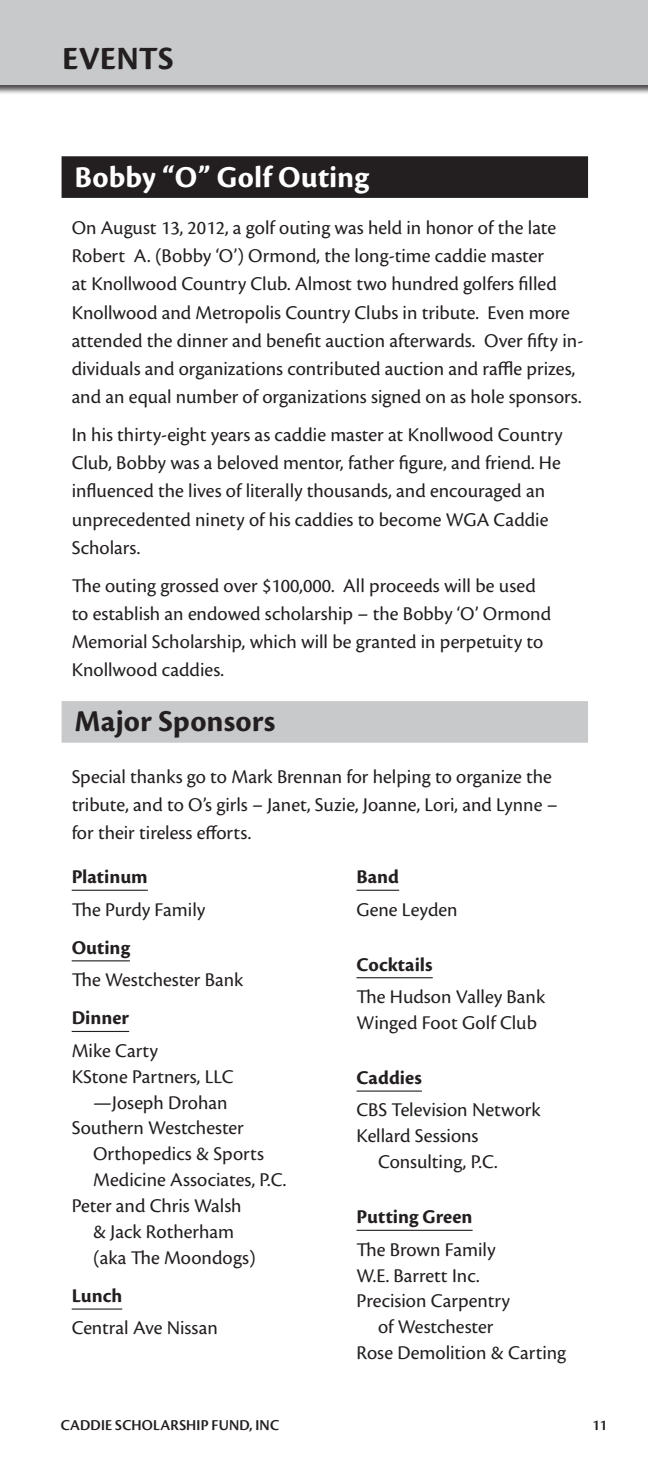
<style>
.page{position:relative;width:648px;height:1458px;background:#fff}
.page>*{position:absolute;margin:0;border:0;box-sizing:border-box;transform-origin:0 0}
.t1{font:700 33.75px "Cronos Pro";letter-spacing:.005em;color:#231f20}
.t2{font:700 31.5px "Cronos Pro";letter-spacing:.005em;color:#fff}
.t3{font:700 31.5px "Cronos Pro";letter-spacing:.005em;color:#231f20}
.t4{font:20.25px/28.1px "Cronos Pro";color:#231f20}
.t5{font:700 20.25px "Cronos Pro";color:#231f20}
.t6{font:15.75px "Cronos Pro Semibold Disp";letter-spacing:.015em;color:#231f20}
</style>
<div class="page">
<div style="left:0;top:0;width:648px;height:94px;background:#231f20;opacity:.8"></div>
<div style="left:0;top:0;width:648px;height:84px;background:#c7c9cb"></div>
<div style="left:62px;top:156px;width:526px;height:42px;background:#231f20"></div>
<div style="left:62px;top:701px;width:526px;height:42px;background:#c7c9cb"></div>
<hr style="left:72px;top:890px;width:76px;height:1px;background:#231f20">
<hr style="left:72px;top:960px;width:58px;height:1px;background:#231f20">
<hr style="left:72px;top:1031px;width:57px;height:1px;background:#231f20">
<hr style="left:72px;top:1309px;width:50px;height:1px;background:#231f20">
<hr style="left:357px;top:890px;width:42px;height:1px;background:#231f20">
<hr style="left:357px;top:977px;width:76px;height:1px;background:#231f20">
<hr style="left:357px;top:1091px;width:65px;height:1px;background:#231f20">
<hr style="left:357px;top:1230px;width:116px;height:1px;background:#231f20">
<h1 class="t1" style="left:62px;top:39px;width:113px">EVENTS</h1>
<h2 class="t2" style="left:75px;top:159px;width:296px">Bobby “O” Golf Outing</h2>
<p class="t4" style="left:72px;top:214px;width:513px">On August 13, 2012, a golf outing was held in honor of the late Robert A. (Bobby ‘O’) Ormond, the long-time caddie master<br>at Knollwood Country Club. Almost two hundred golfers filled Knollwood and Metropolis Country Clubs in tribute. Even more attended the dinner and benefit auction afterwards. Over fifty in&shy;dividuals and organizations contributed auction and raffle prizes, and an equal number of organizations signed on as hole sponsors.</p>
<p class="t4" style="left:72px;top:421px;width:492px">In his thirty-eight years as caddie master at Knollwood Country Club, Bobby was a beloved mentor, father figure, and friend. He influenced the lives of literally thousands, and encouraged an unprecedented ninety of his caddies to become WGA Caddie Scholars.</p>
<p class="t4" style="left:72px;top:572px;width:481px">The outing grossed over $100,000. All proceeds will be used to establish an endowed scholarship – the Bobby ‘O’ Ormond Memorial Scholarship, which will be granted in perpetuity to Knollwood caddies.</p>
<h2 class="t3" style="left:75px;top:704px;width:202px">Major Sponsors</h2>
<p class="t4" style="left:72px;top:762px;width:488px">Special thanks go to Mark Brennan for helping to organize the tribute, and to O’s girls – Janet, Suzie, Joanne, Lori, and Lynne – for their tireless efforts.</p>
<p class="t5" style="left:72px;top:865px;width:78px">Platinum</p>
<p class="t4" style="left:72px;top:895px;width:135px">The Purdy Family</p>
<p class="t5" style="left:72px;top:936px;width:60px">Outing</p>
<p class="t4" style="left:72px;top:966px;width:173px">The Westchester Bank</p>
<p class="t5" style="left:72px;top:1007px;width:59px">Dinner</p>
<p class="t4" style="left:72px;top:1036px;width:88px">Mike Carty</p>
<p class="t4" style="left:72px;top:1062px;width:163px">KStone Partners, LLC</p>
<p class="t4" style="left:93px;top:1088px;width:136px">—Joseph Drohan</p>
<p class="t4" style="left:72px;top:1114px;width:174px">Southern Westchester</p>
<p class="t4" style="left:93px;top:1140px;width:172px">Orthopedics &amp; Sports</p>
<p class="t4" style="left:93px;top:1166px;width:195px">Medicine Associates, P.C.</p>
<p class="t4" style="left:72px;top:1192px;width:171px">Peter and Chris Walsh</p>
<p class="t4" style="left:93px;top:1218px;width:142px">&amp; Jack Rotherham</p>
<p class="t4" style="left:93px;top:1244px;width:164px">(aka The Moondogs)</p>
<p class="t5" style="left:72px;top:1284px;width:52px">Lunch</p>
<p class="t4" style="left:72px;top:1314px;width:148px">Central Ave Nissan</p>
<p class="t5" style="left:357px;top:865px;width:44px">Band</p>
<p class="t4" style="left:357px;top:895px;width:103px">Gene Leyden</p>
<p class="t5" style="left:357px;top:953px;width:78px">Cocktails</p>
<p class="t4" style="left:357px;top:984px;width:190px;line-height:25.9px">The Hudson Valley Bank<br>Winged Foot Golf Club</p>
<p class="t5" style="left:357px;top:1066px;width:67px">Caddies</p>
<p class="t4" style="left:357px;top:1096px;width:186px">CBS Television Network</p>
<p class="t4" style="left:357px;top:1122px;width:124px">Kellard Sessions</p>
<p class="t4" style="left:378px;top:1148px;width:121px">Consulting, P.C.</p>
<p class="t5" style="left:357px;top:1205px;width:118px">Putting Green</p>
<p class="t4" style="left:357px;top:1235px;width:140px">The Brown Family</p>
<p class="t4" style="left:357px;top:1261px;width:125px">W.E. Barrett Inc.</p>
<p class="t4" style="left:357px;top:1287px;width:155px">Precision Carpentry</p>
<p class="t4" style="left:378px;top:1313px;width:117px">of Westchester</p>
<p class="t4" style="left:357px;top:1339px;width:211px">Rose Demolition &amp; Carting</p>
<p class="t6" style="left:61px;top:1416px;width:92px">CADDIE SCHOLAR</p>
<p class="t6" style="left:179px;top:1416px;width:101px">SHIP FUND, INC</p>
<p class="t6" style="left:592px;top:1416px;width:17px">11</p>
</div>
